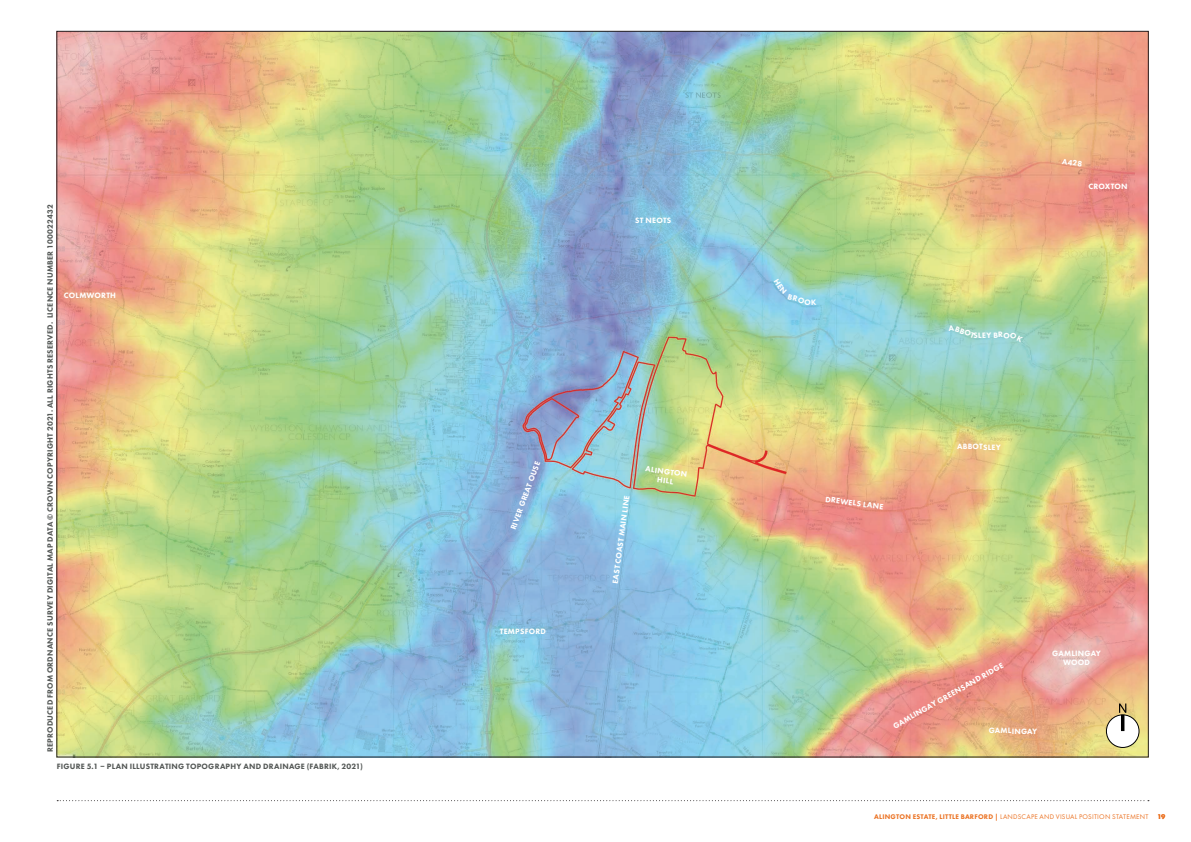
<style>
.page{position:relative;width:1191px;height:842px;background:#fff}
.page>*{position:absolute;margin:0;border:0;box-sizing:border-box;transform-origin:0 0}
.Caption_or_Footnote{font:800 8px "Futura PT";letter-spacing:.03em;color:#545856}
.Caption_or_Footnote-2{font:800 8px "Futura PT";letter-spacing:.02em;color:#fff}
.t1{font:7px "Futura PT";letter-spacing:.03em;color:#eb7324}
.t2{font:800 7px "Futura PT";color:#eb7324}
.s1{font-weight:800}
</style>
<div class="page">
<img style="left:59px;top:33px;width:1087px;height:722px">
<svg style="left:57px;top:800px;width:1092px;height:1px"></svg>
<div style="left:1106px;top:715px;width:33px;height:32px;background:#fff;border-radius:50%"></div>
<div style="left:1106px;top:714px;width:33px;height:34px;border:1px solid #000;border-radius:50%"></div>
<hr style="left:1121px;top:715px;width:3px;height:16px;background:#000">
<svg style="left:1119px;top:703px;width:7px;height:10px"></svg>
<svg style="left:774px;top:279px;width:42px;height:27px"></svg>
<svg style="left:948px;top:326px;width:6px;height:5px"></svg>
<svg style="left:1003px;top:332px;width:20px;height:10px"></svg>
<p class="Caption_or_Footnote" style="left:45px;top:752px;width:549px;rotate:-90deg">REPRODUCED FROM ORDNANCE SURVEY DIGITAL MAP DATA © CROWN COPYRIGHT 2021. ALL RIGHTS RESERVED. LICENCE NUMBER 100022432</p>
<p class="Caption_or_Footnote-2" style="left:64px;top:291px;width:54px">COLMWORTH</p>
<p class="Caption_or_Footnote" style="left:57px;top:761px;width:307px">FIGURE 5.1 – PLAN ILLUSTRATING TOPOGRAPHY AND DRAINAGE (FABRIK, 2021)</p>
<p class="Caption_or_Footnote-2" style="left:635px;top:215px;width:38px">ST NEOTS</p>
<p class="Caption_or_Footnote-2" style="left:508px;top:528px;width:74px;rotate:-70deg">RIVER GREAT OUSE</p>
<p class="Caption_or_Footnote-2" style="left:500px;top:627px;width:48px">TEMPSFORD</p>
<p class="Caption_or_Footnote-2" style="left:610px;top:583px;width:90px;rotate:-82deg">EAST COAST MAIN LINE</p>
<p class="Caption_or_Footnote-2" style="left:646px;top:464px;width:43px;rotate:7deg">ALINGTON</p>
<p class="Caption_or_Footnote-2" style="left:658px;top:474px;width:18px;rotate:7deg">HILL</p>
<p class="Caption_or_Footnote-2" style="left:1062px;top:156px;width:22px;rotate:7deg">A428</p>
<p class="Caption_or_Footnote-2" style="left:826px;top:494px;width:60px;rotate:7deg">DREWELS LANE</p>
<p class="Caption_or_Footnote-2" style="left:957px;top:324px;width:22px;rotate:20deg">BBOT</p>
<p class="Caption_or_Footnote-2" style="left:973px;top:331px;width:31px;rotate:-2deg">SLEY BR</p>
<p class="Caption_or_Footnote-2" style="left:957px;top:442px;width:45px">ABBOTSLEY</p>
<p class="Caption_or_Footnote-2" style="left:1088px;top:181px;width:41px">CROXTON</p>
<p class="Caption_or_Footnote-2" style="left:891px;top:722px;width:127px;rotate:-30deg">GAMLINGAY GREENSAND RIDGE</p>
<p class="Caption_or_Footnote-2" style="left:988px;top:726px;width:50px">GAMLINGAY</p>
<p class="Caption_or_Footnote-2" style="left:1052px;top:648px;width:50px">GAMLINGAY</p>
<p class="Caption_or_Footnote-2" style="left:1063px;top:657px;width:29px">WOOD</p>
<p class="t1" style="left:874px;top:812px;width:276px"><span class="s1">ALINGTON ESTATE, LITTLE BARFORD |</span> LANDSCAPE AND VISUAL POSITION STATEMENT</p>
<p class="t2" style="left:1157px;top:812px;width:10px">19</p>
</div>
